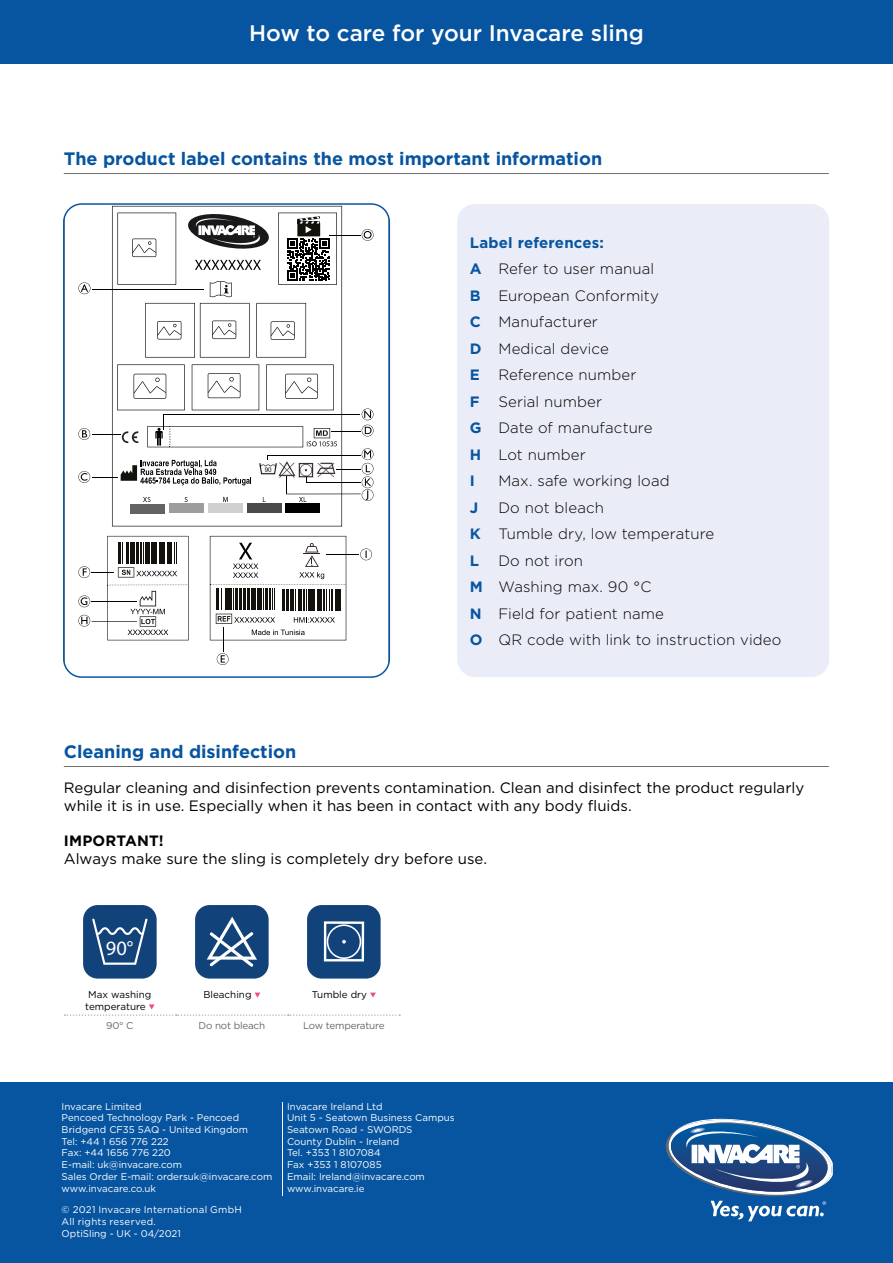
<style>
.page{position:relative;width:893px;height:1263px;background:#fff}
.page>*{position:absolute;margin:0;border:0;box-sizing:border-box;transform-origin:0 0}
.t1{font:500 22.5px "Gotham";color:#fff}
.t2{font:20.4px "Myriad Pro";color:#fff}
.t3{font:700 18px "Gotham";color:#0755a0}
.t4{font:300 15px/26.5px "Gotham";letter-spacing:.005em;color:#000}
.t5{font:15px/18px "Gotham";color:#000}
.t6{font:700 15px "Gotham";letter-spacing:.01em;color:#000}
.t7{font:700 15px "Gotham";color:#0755a0}
.t8{font:9.9px/11.9px "Gotham";color:#000;text-align:center}
.t9{font:9.9px "Gotham";letter-spacing:-.02em;color:#686868}
.t10{font:9.75px/11.7px "Gotham";color:#fff}
.s1{font-weight:700;color:#0755a0}
</style>
<div class="page">
<div style="left:0;top:0;width:893px;height:64px;background:#0755a0"></div>
<div style="left:0;top:1082px;width:893px;height:181px;background:#0755a0"></div>
<img style="left:665px;top:1120px;width:168px;height:75px">
<img style="left:691px;top:1122px;width:140px;height:51px">
<svg style="left:711px;top:1201px;width:115px;height:20px"></svg>
<svg style="left:668px;top:1123px;width:162px;height:69px"></svg>
<svg style="left:66px;top:206px;width:323px;height:469px"></svg>
<hr style="left:92px;top:289px;width:111px;height:1px;background:#000">
<hr style="left:324px;top:554px;width:35px;height:1px;background:#000">
<svg style="left:78px;top:282px;width:12px;height:12px"></svg>
<svg style="left:360px;top:548px;width:12px;height:12px"></svg>
<svg style="left:112px;top:206px;width:230px;height:320px"></svg>
<div style="left:208px;top:277px;width:25px;height:25px;background:#fff"></div>
<svg style="left:210px;top:281px;width:22px;height:16px"></svg>
<svg style="left:195px;top:260px;width:66px;height:10px"></svg>
<div style="left:130px;top:504px;width:34px;height:9px;background:#646363"></div>
<div style="left:208px;top:504px;width:34px;height:9px;background:#d0d0d0"></div>
<div style="left:169px;top:504px;width:34px;height:9px;background:#9d9d9c"></div>
<div style="left:247px;top:504px;width:34px;height:9px;background:#4a4a49"></div>
<div style="left:286px;top:504px;width:34px;height:9px;background:#000"></div>
<svg style="left:117px;top:213px;width:59px;height:72px"></svg>
<svg style="left:186px;top:210px;width:85px;height:43px"></svg>
<svg style="left:145px;top:303px;width:105px;height:55px"></svg>
<svg style="left:256px;top:303px;width:50px;height:55px"></svg>
<hr style="left:329px;top:235px;width:32px;height:1px;background:#000">
<svg style="left:78px;top:364px;width:295px;height:138px"></svg>
<svg style="left:362px;top:229px;width:11px;height:12px"></svg>
<svg style="left:210px;top:536px;width:137px;height:129px"></svg>
<svg style="left:78px;top:536px;width:111px;height:104px"></svg>
<svg style="left:278px;top:213px;width:59px;height:72px"></svg>
<div style="left:63px;top:203px;width:327px;height:475px;border:2px solid #0755a0;border-radius:18px"></div>
<div style="left:457px;top:204px;width:372px;height:473px;background:#eaecf7;border-radius:18px"></div>
<div style="left:83px;top:905px;width:74px;height:73px;background:#114279;border-radius:15px"></div>
<svg style="left:92px;top:918px;width:56px;height:47px"></svg>
<div style="left:195px;top:905px;width:74px;height:73px;background:#114279;border-radius:15px"></div>
<svg style="left:207px;top:917px;width:50px;height:50px"></svg>
<div style="left:307px;top:905px;width:74px;height:73px;background:#114279;border-radius:15px"></div>
<svg style="left:324px;top:921px;width:40px;height:40px"></svg>
<svg style="left:65px;top:1004px;width:335px;height:12px"></svg>
<svg style="left:255px;top:992px;width:5px;height:6px"></svg>
<svg style="left:370px;top:992px;width:6px;height:6px"></svg>
<hr style="left:64px;top:766px;width:765px;height:1px;background:#706f6f">
<hr style="left:64px;top:173px;width:765px;height:1px;background:#706f6f">
<hr style="left:282px;top:1102px;width:1px;height:93px;background:#fff">
<h1 class="t1" style="left:249px;top:18px;width:396px">How to care for your Invacare sling</h1>
<h3 class="t3" style="left:64px;top:146px;width:540px">The product label contains the most important information</h3>
<h3 class="t4" style="left:470px;top:229px;width:191px"><span class="s1">Label references:<br>A</span> Refer to user manual<br><span class="s1">B</span> European Conformity<br><span class="s1">C</span> Manufacturer<br><span class="s1">D</span> Medical device<br><span class="s1">E</span> Reference number<br><span class="s1">F</span> Serial number<br><span class="s1">G</span> Date of manufacture<br><span class="s1">H</span> Lot number<br><span class="s1">I</span></h3>
<h3 class="t4" style="left:498px;top:467px;width:173px">Max. safe working load</h3>
<h3 class="t4" style="left:470px;top:494px;width:246px;text-indent:28px">Do not bleach<br><span class="s1">K</span> Tumble dry, low temperature<br><span class="s1">L</span></h3>
<h3 class="t7" style="left:470px;top:498px;width:10px">J</h3>
<h3 class="t4" style="left:470px;top:547px;width:313px;text-indent:28px">Do not iron<br><span class="s1">M</span> Washing max. 90 °C<br><span class="s1">N</span> Field for patient name<br><span class="s1">O</span> QR code with link to instruction video</h3>
<h3 class="t3" style="left:64px;top:739px;width:234px">Cleaning and disinfection</h3>
<h3 class="t5" style="left:64px;top:778px;width:742px">Regular cleaning and disinfection prevents contamination. Clean and disinfect the product regularly while it is in use. Especially when it has been in contact with any body fluids.</h3>
<h3 class="t6" style="left:64px;top:830px;width:102px">IMPORTANT!</h3>
<h3 class="t5" style="left:64px;top:849px;width:425px">Always make sure the sling is completely dry before use.</h3>
<h2 class="t2" style="left:106px;top:935px;width:29px">90°</h2>
<p class="t8" style="left:85px;top:988px;width:68px">Max washing temperature</p>
<p class="t8" style="left:203px;top:988px;width:50px">Bleaching</p>
<p class="t8" style="left:312px;top:988px;width:57px">Tumble dry</p>
<p class="t9" style="left:106px;top:1019px;width:29px">90° C</p>
<p class="t9" style="left:199px;top:1019px;width:68px">Do not bleach</p>
<p class="t9" style="left:303px;top:1019px;width:83px">Low temperature</p>
<p class="t10" style="left:62px;top:1100px;width:212px">Invacare Limited<br>Pencoed Technology Park - Pencoed<br>Bridgend CF35 5AQ - United Kingdom<br>Tel: +44 1 656 776 222<br>Fax: +44 1656 776 220<br>E-mail: uk@invacare.com<br>Sales Order E-mail: ordersuk@invacare.com www.invacare.co.uk</p>
<p class="t10" style="left:287px;top:1100px;width:169px">Invacare Ireland Ltd<br>Unit 5 - Seatown Business Campus<br>Seatown Road - SWORDS<br>County Dublin - Ireland<br>Tel. +353 1 8107084<br>Fax +353 1 8107085<br>Email: Ireland@invacare.com www.invacare.ie</p>
<p class="t10" style="left:62px;top:1204px;width:182px">© 2021 Invacare International GmbH<br>All rights reserved.<br>OptiSling - UK - 04/2021</p>
</div>
